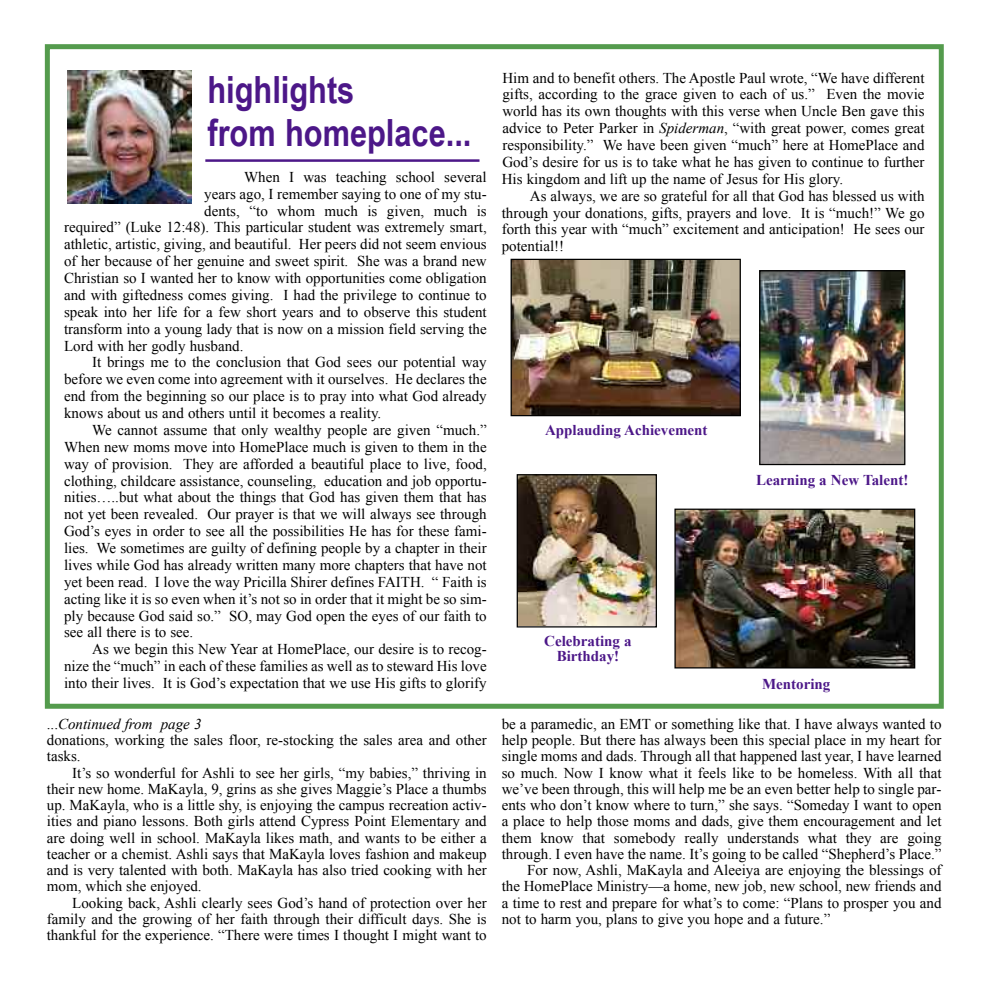
<style>
.page{position:relative;width:990px;height:990px;background:#fff}
.page>*{position:absolute;margin:0;border:0;box-sizing:border-box;transform-origin:0 0}
.t1{font:700 37.5px/43.8px "Arial Narrow";color:#4c1788}
.t2{font:15px/16.2px "Times New Roman";color:#000;text-align:justify}
.t3{font:700 15px/15px "Times New Roman";color:#4c1788;text-align:center}
.s1{font-style:italic}
</style>
<div class="page">
<div style="left:45px;top:44px;width:899px;height:665px;border:5px solid #549b4d"></div>
<hr style="left:205px;top:159px;width:275px;height:3px;background:#4c1788">
<img style="left:513px;top:261px;width:226px;height:153px">
<div style="left:511px;top:259px;width:230px;height:157px;border:1px solid #000"></div>
<img style="left:676px;top:511px;width:237px;height:156px">
<div style="left:674px;top:509px;width:241px;height:160px;border:1px solid #000"></div>
<img style="left:761px;top:272px;width:142px;height:191px">
<div style="left:759px;top:270px;width:146px;height:195px;border:1px solid #000"></div>
<img style="left:519px;top:476px;width:136px;height:150px">
<div style="left:517px;top:474px;width:140px;height:154px;border:1px solid #000"></div>
<img style="left:67px;top:71px;width:125px;height:133px">
<h1 class="t1" style="left:207px;top:67px;width:266px">highlights<br>from homeplace...</h1>
<p class="t2" style="left:244px;top:169px;width:244px">When I was teaching school several</p>
<p class="t2" style="left:204px;top:186px;width:284px">years ago, I remember saying to one of my stu-</p>
<p class="t2" style="left:204px;top:202px;width:284px">dents, “to whom much is given, much is</p>
<p class="t2" style="left:64px;top:219px;width:424px">required” (Luke 12:48). This particular student was extremely smart,</p>
<p class="t2" style="left:64px;top:236px;width:424px">athletic, artistic, giving, and beautiful. Her peers did not seem envious</p>
<p class="t2" style="left:64px;top:253px;width:424px">of her because of her genuine and sweet spirit. She was a brand new</p>
<p class="t2" style="left:64px;top:270px;width:424px">Christian so I wanted her to know with opportunities come obligation</p>
<p class="t2" style="left:64px;top:287px;width:424px">and with giftedness comes giving. I had the privilege to continue to</p>
<p class="t2" style="left:64px;top:304px;width:424px">speak into her life for a few short years and to observe this student</p>
<p class="t2" style="left:64px;top:321px;width:424px">transform into a young lady that is now on a mission field serving the</p>
<p class="t2" style="left:64px;top:337px;width:181px">Lord with her godly husband.</p>
<p class="t2" style="left:92px;top:354px;width:396px">It brings me to the conclusion that God sees our potential way</p>
<p class="t2" style="left:64px;top:371px;width:424px">before we even come into agreement with it ourselves. He declares the</p>
<p class="t2" style="left:64px;top:388px;width:424px">end from the beginning so our place is to pray into what God already</p>
<p class="t2" style="left:64px;top:405px;width:319px">knows about us and others until it becomes a reality.</p>
<p class="t2" style="left:92px;top:422px;width:396px">We cannot assume that only wealthy people are given “much.”</p>
<p class="t2" style="left:64px;top:439px;width:424px">When new moms move into HomePlace much is given to them in the</p>
<p class="t2" style="left:64px;top:456px;width:424px">way of provision. They are afforded a beautiful place to live, food,</p>
<p class="t2" style="left:64px;top:472px;width:424px">clothing, childcare assistance, counseling, education and job opportu-</p>
<p class="t2" style="left:64px;top:489px;width:424px">nities…..but what about the things that God has given them that has</p>
<p class="t2" style="left:64px;top:506px;width:424px">not yet been revealed. Our prayer is that we will always see through</p>
<p class="t2" style="left:64px;top:523px;width:424px">God’s eyes in order to see all the possibilities He has for these fami-</p>
<p class="t2" style="left:64px;top:540px;width:424px">lies. We sometimes are guilty of defining people by a chapter in their</p>
<p class="t2" style="left:64px;top:557px;width:424px">lives while God has already written many more chapters that have not</p>
<p class="t2" style="left:64px;top:574px;width:424px">yet been read. I love the way Pricilla Shirer defines FAITH. “ Faith is</p>
<p class="t2" style="left:64px;top:591px;width:424px">acting like it is so even when it’s not so in order that it might be so sim-</p>
<p class="t2" style="left:64px;top:607px;width:424px">ply because God said so.” SO, may God open the eyes of our faith to</p>
<p class="t2" style="left:64px;top:624px;width:131px">see all there is to see.</p>
<p class="t2" style="left:92px;top:641px;width:396px">As we begin this New Year at HomePlace, our desire is to recog-</p>
<p class="t2" style="left:64px;top:658px;width:424px">nize the “much” in each of these families as well as to steward His love</p>
<p class="t2" style="left:64px;top:675px;width:424px">into their lives. It is God’s expectation that we use His gifts to glorify</p>
<p class="t2" style="left:47px;top:716px;width:441px;text-align:left">...<span class="s1">Continued from page 3<br></span>donations, working the sales floor, re-stocking the sales area and other tasks.</p>
<p class="t2" style="left:47px;top:765px;width:441px;text-indent:25px">It’s so wonderful for Ashli to see her girls, “my babies,” thriving in their new home. MaKayla, 9, grins as she gives Maggie’s Place a thumbs up. MaKayla, who is a little shy, is enjoying the campus recreation activ&shy;ities and piano lessons. Both girls attend Cypress Point Elementary and are doing well in school. MaKayla likes math, and wants to be either a teacher or a chemist. Ashli says that MaKayla loves fashion and makeup and is very talented with both. MaKayla has also tried cooking with her mom, which she enjoyed.</p>
<p class="t2" style="left:47px;top:895px;width:441px;text-indent:25px">Looking back, Ashli clearly sees God’s hand of protection over her family and the growing of her faith through their difficult days. She is thankful for the experience. “There were times I thought I might want to</p>
<p class="t2" style="left:502px;top:69px;width:424px;line-height:16.9px">Him and to benefit others. The Apostle Paul wrote, “We have different gifts, according to the grace given to each of us.” Even the movie world has its own thoughts with this verse when Uncle Ben gave this advice to Peter Parker in <span class="s1">Spiderman</span>, “with great power, comes great responsibility.” We have been given “much” here at HomePlace and God’s desire for us is to take what he has given to continue to further His kingdom and lift up the name of Jesus for His glory.</p>
<p class="t2" style="left:502px;top:187px;width:424px;line-height:16.9px;text-indent:28px">As always, we are so grateful for all that God has blessed us with through your donations, gifts, prayers and love. It is “much!” We go forth this year with “much” excitement and anticipation! He sees our potential!!</p>
<p class="t3" style="left:545px;top:423px;width:164px">Applauding Achievement</p>
<p class="t3" style="left:756px;top:473px;width:154px">Learning a New Talent!</p>
<p class="t3" style="left:544px;top:633px;width:89px">Celebrating a<br>Birthday!</p>
<p class="t3" style="left:762px;top:677px;width:70px">Mentoring</p>
<p class="t2" style="left:502px;top:716px;width:441px">be a paramedic, an EMT or something like that. I have always wanted to</p>
<p class="t2" style="left:502px;top:732px;width:441px">help people. But there has always been this special place in my heart for</p>
<p class="t2" style="left:502px;top:748px;width:441px">single moms and dads. Through all that happened last year, I have learned</p>
<p class="t2" style="left:502px;top:765px;width:441px">so much. Now I know what it feels like to be homeless. With all that</p>
<p class="t2" style="left:502px;top:781px;width:441px">we’ve been through, this will help me be an even better help to single par-</p>
<p class="t2" style="left:502px;top:797px;width:441px">ents who don’t know where to turn,” she says. “Someday I want to open</p>
<p class="t2" style="left:502px;top:813px;width:441px">a place to help those moms and dads, give them encouragement and let</p>
<p class="t2" style="left:502px;top:830px;width:441px">them know that somebody really understands what they are going</p>
<p class="t2" style="left:502px;top:846px;width:441px">through. I even have the name. It’s going to be called “Shepherd’s Place.”</p>
<p class="t2" style="left:527px;top:862px;width:416px">For now, Ashli, MaKayla and Aleeiya are enjoying the blessings of</p>
<p class="t2" style="left:502px;top:878px;width:441px">the HomePlace Ministry—a home, new job, new school, new friends and</p>
<p class="t2" style="left:502px;top:894px;width:441px">a time to rest and prepare for what’s to come: “Plans to prosper you and</p>
<p class="t2" style="left:502px;top:911px;width:330px">not to harm you, plans to give you hope and a future.”</p>
</div>
